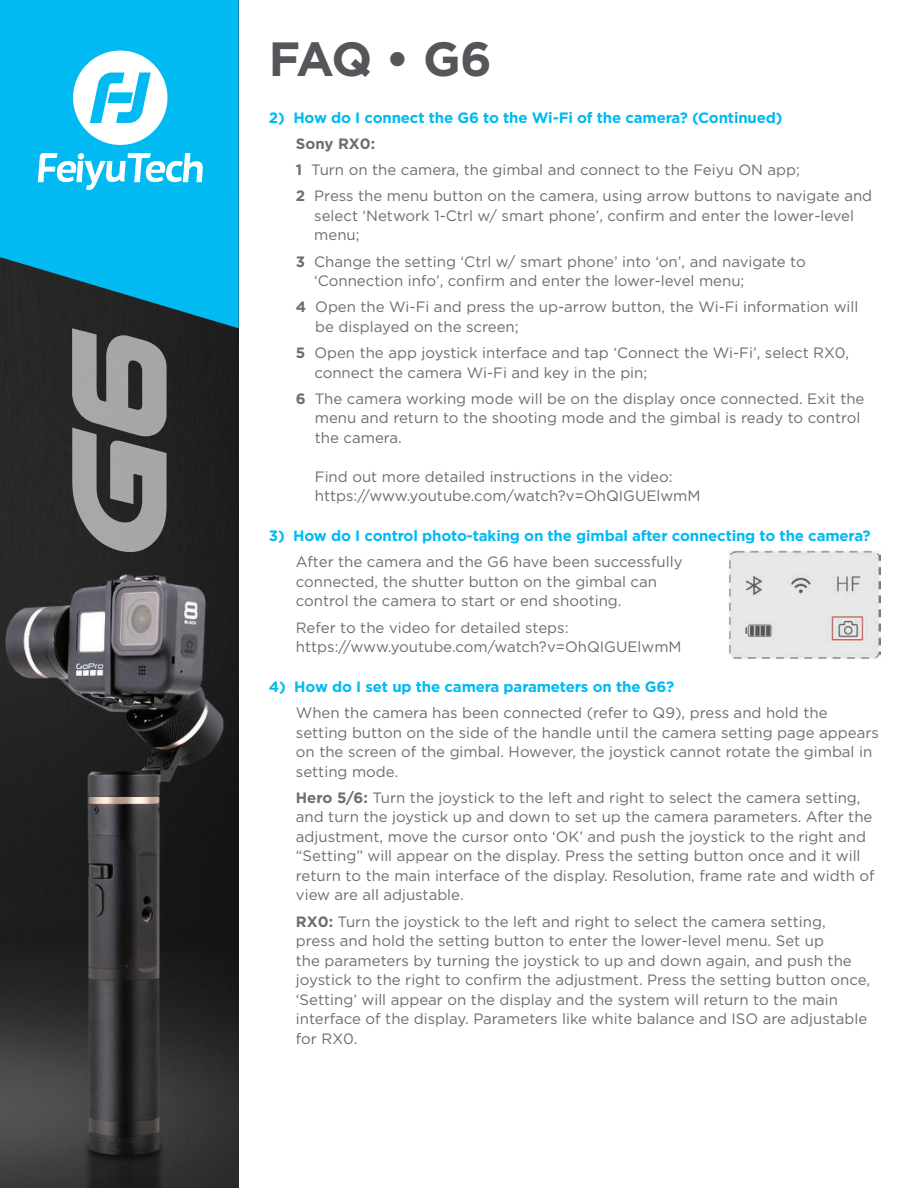
<style>
.page{position:relative;width:918px;height:1188px;background:#fff}
.page>*{position:absolute;margin:0;border:0;box-sizing:border-box;transform-origin:0 0}
.t1{font:700 48px "Gotham";color:#54565a}
.t2{font:15px/19.5px "Gotham";color:#6c6d70}
.t3{font:700 15px "Gotham";letter-spacing:-.01em;color:#00baf1}
.t4{font:700 15px "Gotham";color:#6c6d70}
.s1{font-weight:700}
</style>
<div class="page">
<img style="left:0;top:328px;width:239px;height:860px">
<svg style="left:0;top:0;width:239px;height:328px;background:#04a6d5"></svg>
<svg style="left:73px;top:51px;width:94px;height:94px"></svg>
<svg style="left:38px;top:153px;width:165px;height:37px"></svg>
<svg style="left:72px;top:328px;width:95px;height:224px;background:#7e7e7e"></svg>
<img style="left:729px;top:551px;width:151px;height:109px">
<p class="t1" style="left:269px;top:27px;width:225px">FAQ • G6</p>
<p class="t3" style="left:269px;top:107px;width:515px">2) How do I connect the G6 to the Wi-Fi of the camera? (Continued)</p>
<p class="t4" style="left:296px;top:134px;width:81px">Sony RX0:</p>
<p class="t2" style="left:296px;top:160px;width:505px"><span class="s1">1</span> Turn on the camera, the gimbal and connect to the Feiyu ON app;</p>
<p class="t2" style="left:314px;top:186px;width:559px;text-indent:-18px"><span class="s1">2</span> Press the menu button on the camera, using arrow buttons to navigate and select ‘Network 1-Ctrl w/ smart phone’, confirm and enter the lower-level menu;</p>
<p class="t2" style="left:314px;top:251px;width:493px;text-indent:-18px"><span class="s1">3</span> Change the setting ‘Ctrl w/ smart phone’ into ‘on’, and navigate to ‘Connection info’, confirm and enter the lower-level menu;</p>
<p class="t2" style="left:315px;top:297px;width:545px;text-indent:-19px"><span class="s1">4</span> Open the Wi-Fi and press the up-arrow button, the Wi-Fi information will be displayed on the screen;</p>
<p class="t2" style="left:314px;top:343px;width:536px;text-indent:-18px"><span class="s1">5</span> Open the app joystick interface and tap ‘Connect the Wi-Fi’, select RX0, connect the camera Wi-Fi and key in the pin;</p>
<p class="t2" style="left:315px;top:389px;width:551px;text-indent:-19px"><span class="s1">6</span> The camera working mode will be on the display once connected. Exit the menu and return to the shooting mode and the gimbal is ready to control the camera.</p>
<p class="t2" style="left:315px;top:467px;width:387px">Find out more detailed instructions in the video: https://www.youtube.com/watch?v=OhQIGUElwmM</p>
<p class="t3" style="left:269px;top:526px;width:603px">3) How do I control photo-taking on the gimbal after connecting to the camera?</p>
<p class="t2" style="left:296px;top:552px;width:388px">After the camera and the G6 have been successfully connected, the shutter button on the gimbal can control the camera to start or end shooting.</p>
<p class="t2" style="left:296px;top:617px;width:387px">Refer to the video for detailed steps: https://www.youtube.com/watch?v=OhQIGUElwmM</p>
<p class="t3" style="left:269px;top:677px;width:407px">4) How do I set up the camera parameters on the G6?</p>
<p class="t2" style="left:296px;top:703px;width:585px">When the camera has been connected (refer to Q9), press and hold the setting button on the side of the handle until the camera setting page appears on the screen of the gimbal. However, the joystick cannot rotate the gimbal in setting mode.</p>
<p class="t2" style="left:296px;top:788px;width:580px"><span class="s1">Hero 5/6:</span> Turn the joystick to the left and right to select the camera setting, and turn the joystick up and down to set up the camera parameters. After the adjustment, move the cursor onto ‘OK’ and push the joystick to the right and “Setting” will appear on the display. Press the setting button once and it will return to the main interface of the display. Resolution, frame rate and width of view are all adjustable.</p>
<p class="t2" style="left:296px;top:911px;width:576px"><span class="s1">RX0:</span> Turn the joystick to the left and right to select the camera setting,<br>press and hold the setting button to enter the lower-level menu. Set up<br>the parameters by turning the joystick to up and down again, and push the joystick to the right to confirm the adjustment. Press the setting button once, ‘Setting’ will appear on the display and the system will return to the main interface of the display. Parameters like white balance and ISO are adjustable for RX0.</p>
</div>
